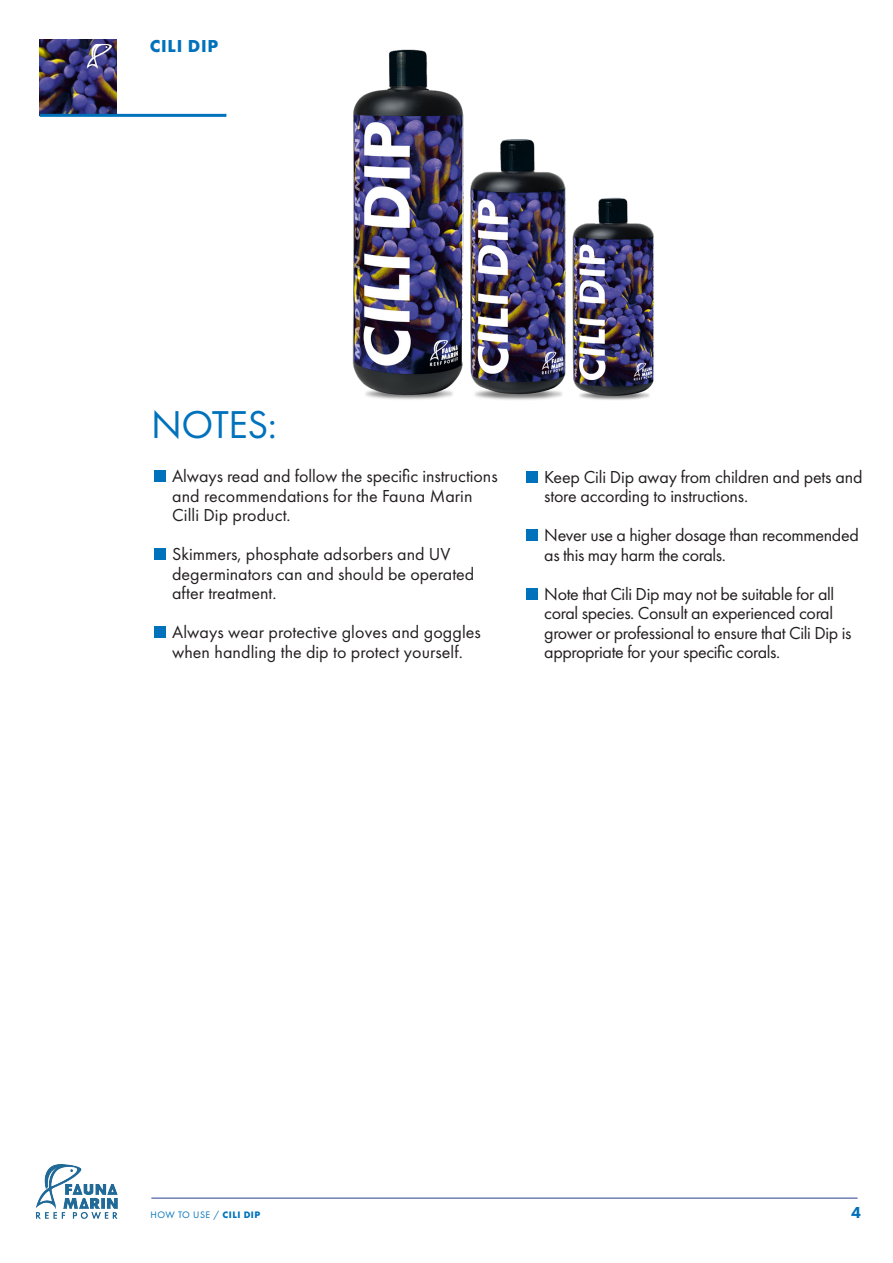
<style>
.page{position:relative;width:893px;height:1263px;background:#fff}
.page>*{position:absolute;margin:0;border:0;box-sizing:border-box;transform-origin:0 0}
.t1{font:40.35px "Futura PT";letter-spacing:-.01em;color:#0072bc}
.t2{font:18px/19.5px "Futura PT";letter-spacing:-.01em;color:#231f20}
.t3{font:700 18px "Futura PT";letter-spacing:.04em;color:#0072bc}
.t4{font:800 16.5px "Futura PT";color:#0072bc}
.t5{font:9.75px "Futura PT";letter-spacing:.05em;color:#0072bc}
.s1{font-weight:700}
</style>
<div class="page">
<hr style="left:151px;top:1198px;width:706px;height:1px;background:#253f8e">
<img style="left:36px;top:1164px;width:82px;height:55px">
<div style="left:154px;top:470px;width:12px;height:12px;background:#0072bc"></div>
<div style="left:154px;top:548px;width:12px;height:12px;background:#0072bc"></div>
<div style="left:154px;top:626px;width:12px;height:12px;background:#0072bc"></div>
<div style="left:526px;top:471px;width:12px;height:12px;background:#0072bc"></div>
<div style="left:526px;top:529px;width:12px;height:12px;background:#0072bc"></div>
<div style="left:526px;top:588px;width:12px;height:12px;background:#0072bc"></div>
<img style="left:40px;top:39px;width:76px;height:75px">
<hr style="left:40px;top:114px;width:186px;height:3px;background:#0072bc">
<img style="left:87px;top:44px;width:30px;height:25px">
<img style="left:352px;top:49px;width:302px;height:351px">
<p class="t3" style="left:150px;top:35px;width:70px">CILI DIP</p>
<p class="t1" style="left:151px;top:401px;width:127px">NOTES:</p>
<p class="t2" style="left:172px;top:466px;width:327px">Always read and follow the specific instructions and recommendations for the Fauna Marin<br>Cilli Dip product.</p>
<p class="t2" style="left:172px;top:544px;width:280px">Skimmers, phosphate adsorbers and UV</p>
<p class="t2" style="left:172px;top:564px;width:304px">degerminators can and should be operated after treatment.</p>
<p class="t2" style="left:172px;top:622px;width:310px">Always wear protective gloves and goggles when handling the dip to protect yourself.</p>
<p class="t2" style="left:544px;top:467px;width:320px">Keep Cili Dip away from children and pets and store according to instructions.</p>
<p class="t2" style="left:544px;top:525px;width:316px">Never use a higher dosage than recommended as this may harm the corals.</p>
<p class="t2" style="left:544px;top:584px;width:309px">Note that Cili Dip may not be suitable for all coral species. Consult an experienced coral grower or professional to ensure that Cili Dip is appropriate for your specific corals.</p>
<p class="t5" style="left:150px;top:1209px;width:111px">HOW TO USE / <span class="s1">CILI DIP</span></p>
<p class="t4" style="left:851px;top:1202px;width:11px">4</p>
</div>
